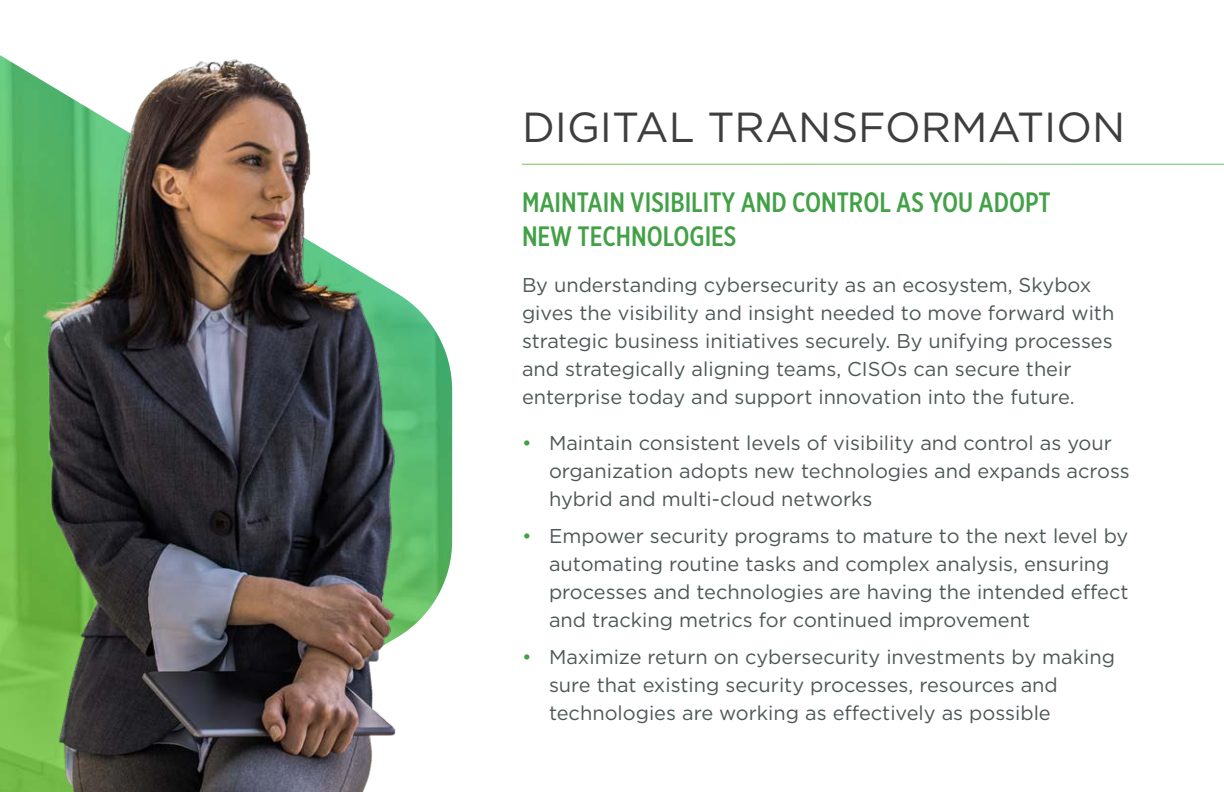
<style>
.page{position:relative;width:1224px;height:792px;background:#fff}
.page>*{position:absolute;margin:0;border:0;box-sizing:border-box;transform-origin:0 0}
.t1{font:42px "Gotham";color:#3e3e3f}
.t2{font:500 28px/34px "Gotham X Narrow";color:#42a146}
.Body{font:20px/28px "Gotham";color:#4e5757}
.s1{color:#42a146}
</style>
<div class="page">
<img style="left:0;top:55px;width:453px;height:737px">
<h1 class="t1" style="left:522px;top:100px;width:605px">DIGITAL TRANSFORMATION</h1>
<h2 class="t2" style="left:522px;top:184px;width:530px">MAINTAIN VISIBILITY AND CONTROL AS YOU ADOPT<br>NEW TECHNOLOGIES</h2>
<p class="Body" style="left:522px;top:270px;width:594px">By understanding cybersecurity as an ecosystem, Skybox gives the visibility and insight needed to move forward with strategic business initiatives securely. By unifying processes and strategically aligning teams, CISOs can secure their enterprise today and support innovation into the future.</p>
<p class="Body" style="left:549px;top:428px;width:582px;text-indent:-27px"><span class="s1">•</span> Maintain consistent levels of visibility and control as your organization adopts new technologies and expands across hybrid and multi-cloud networks</p>
<p class="Body" style="left:549px;top:521px;width:581px;text-indent:-27px"><span class="s1">•</span> Empower security programs to mature to the next level by automating routine tasks and complex analysis, ensuring processes and technologies are having the intended effect and tracking metrics for continued improvement</p>
<p class="Body" style="left:549px;top:642px;width:567px;text-indent:-27px"><span class="s1">•</span> Maximize return on cybersecurity investments by making sure that existing security processes, resources and technologies are working as effectively as possible</p>
</div>
